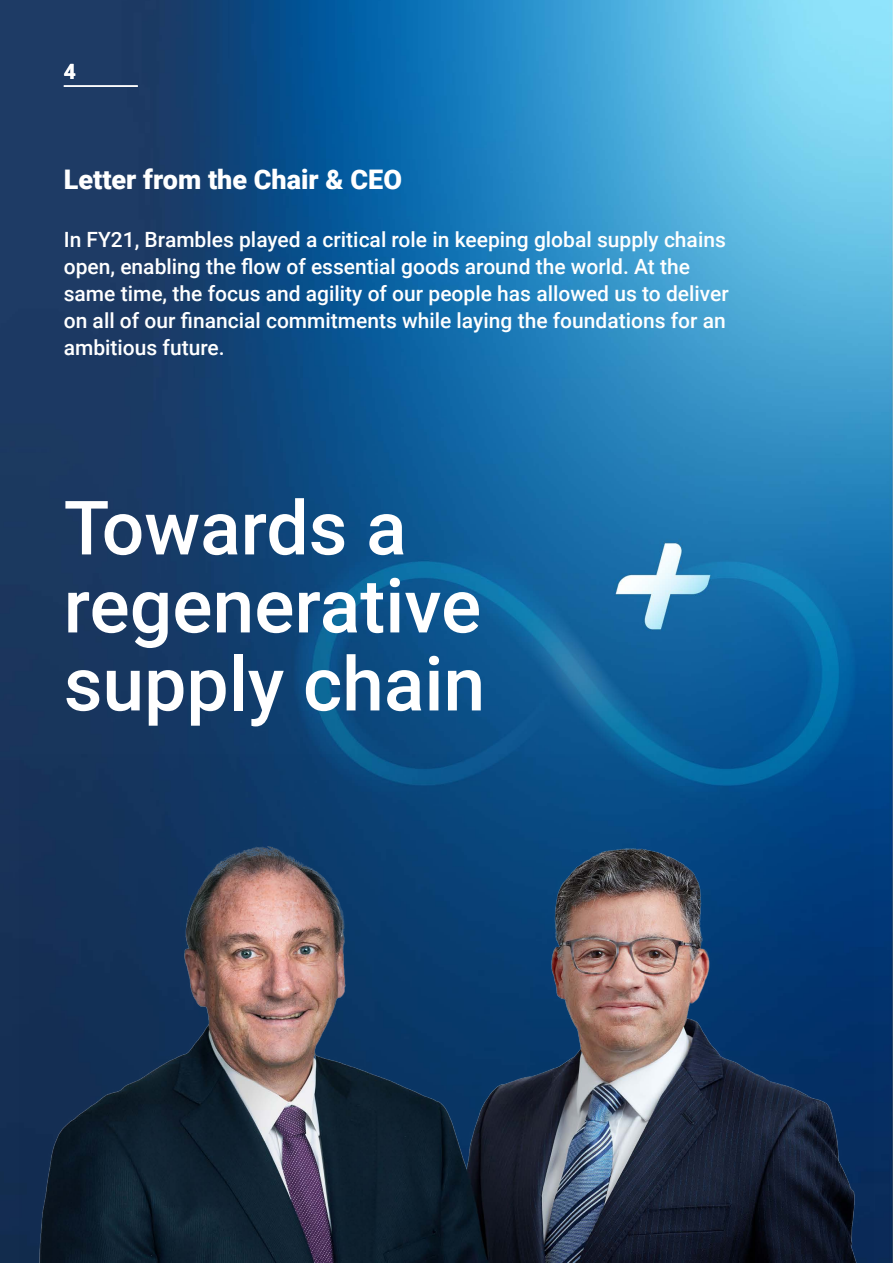
<style>
.page{position:relative;width:893px;height:1263px;background:#fff}
.page>*{position:absolute;margin:0;border:0;box-sizing:border-box;transform-origin:0 0}
.t1{font:500 75px/78px "Roboto";color:#fff}
.t2{font:900 27px "Roboto";color:#fff}
.t3{font:500 21px/27px "Roboto";color:#fff}
.t4{font:700 21px "Roboto";color:#fff}
</style>
<div class="page">
<img style="left:0;top:0;width:893px;height:1263px">
<img style="left:19px;top:754px;width:855px;height:509px">
<hr style="left:64px;top:85px;width:74px;height:2px;background:#fff">
<p class="t4" style="left:64px;top:57px;width:14px">4</p>
<p class="t2" style="left:64px;top:160px;width:340px">Letter from the Chair &amp; CEO</p>
<p class="t3" style="left:64px;top:226px;width:666px">In FY21, Brambles played a critical role in keeping global supply chains open, enabling the flow of essential goods around the world. At the same time, the focus and agility of our people has allowed us to deliver on all of our financial commitments while laying the foundations for an ambitious future.</p>
<h1 class="t1" style="left:64px;top:486px;width:423px">Towards a regenerative supply chain</h1>
</div>
